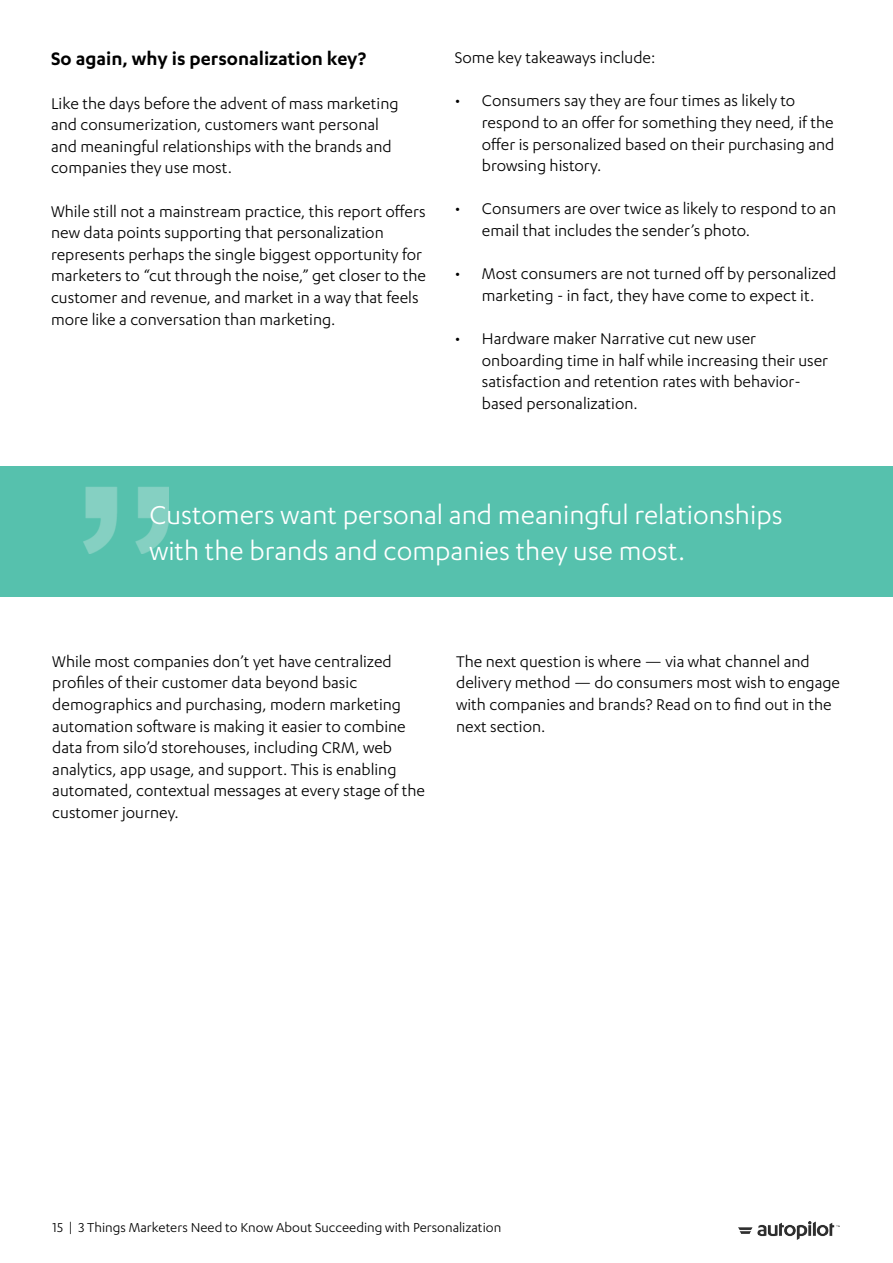
<style>
.page{position:relative;width:893px;height:1263px;background:#fff}
.page>*{position:absolute;margin:0;border:0;box-sizing:border-box;transform-origin:0 0}
.t1{font:30px/36px "Karbon";color:#fff}
.t2{font:600 21px "Karbon";color:#000}
.t3{font:18px/21.6px "Karbon";color:#000}
.t4{font:15px "Karbon";color:#000}
</style>
<div class="page">
<img style="left:738px;top:1221px;width:101px;height:18px">
<div style="left:1px;top:466px;width:892px;height:130px;background:#56c1ad"></div>
<img style="left:83px;top:487px;width:85px;height:67px">
<p class="t2" style="left:51px;top:47px;width:317px">So again, why is personalization key?</p>
<p class="t3" style="left:51px;top:92px;width:349px">Like the days before the advent of mass marketing and consumerization, customers want personal and meaningful relationships with the brands and companies they use most.</p>
<p class="t3" style="left:51px;top:200px;width:376px">While still not a mainstream practice, this report offers new data points supporting that personalization represents perhaps the single biggest opportunity for marketers to “cut through the noise,” get closer to the customer and revenue, and market in a way that feels more like a conversation than marketing.</p>
<p class="t3" style="left:455px;top:47px;width:202px">Some key takeaways include:</p>
<p class="t3" style="left:482px;top:90px;width:354px;text-indent:-27px">• Consumers say they are four times as likely to respond to an offer for something they need, if the offer is personalized based on their purchasing and browsing history.</p>
<p class="t3" style="left:482px;top:198px;width:356px;text-indent:-27px">• Consumers are over twice as likely to respond to an email that includes the sender’s photo.</p>
<p class="t3" style="left:455px;top:263px;width:383px;text-align:center">• Most consumers are not turned off by personalized marketing - in fact, they have come to expect it.</p>
<p class="t3" style="left:482px;top:327px;width:348px;text-indent:-27px">• Hardware maker Narrative cut new user onboarding time in half while increasing their user satisfaction and retention rates with behavior&shy;based personalization.</p>
<h1 class="t1" style="left:149px;top:496px;width:635px">Customers want personal and meaningful relationships with the brands and companies they use most.</h1>
<p class="t3" style="left:52px;top:650px;width:374px">While most companies don’t yet have centralized profiles of their customer data beyond basic demographics and purchasing, modern marketing automation software is making it easier to combine data from silo’d storehouses, including CRM, web analytics, app usage, and support. This is enabling automated, contextual messages at every stage of the customer journey.</p>
<p class="t3" style="left:456px;top:650px;width:385px">The next question is where — via what channel and delivery method — do consumers most wish to engage with companies and brands? Read on to find out in the next section.</p>
<p class="t4" style="left:53px;top:1219px;width:450px">15 | 3 Things Marketers Need to Know About Succeeding with Personalization</p>
</div>
